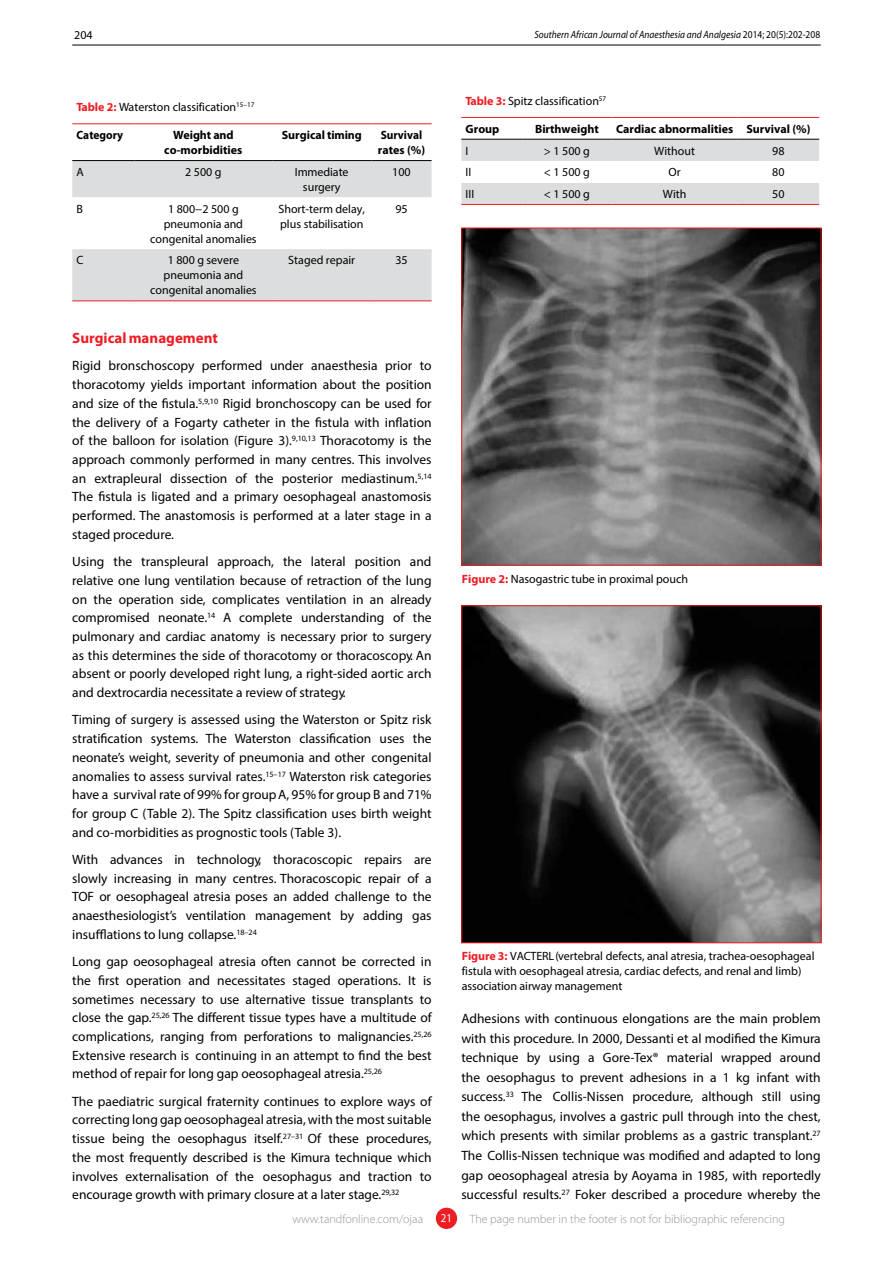
<style>
.page{position:relative;width:893px;height:1263px;background:#fff}
.page>*{position:absolute;margin:0;border:0;box-sizing:border-box;transform-origin:0 0}
.t1{font:700 15px "Myriad Pro";color:#ed1d24}
.t2{font:13.5px/18.8px "Myriad Pro";color:#000;text-align:justify}
.t3{font:12px/15px "Myriad Pro";color:#000;text-align:center}
.t4{font:700 12px/15px "Myriad Pro";color:#000;text-align:center}
.t5{font:300 12px "Myriad Pro";color:#939598}
.t6{font:700 12px/15px "Myriad Pro";color:#000;scale:.95 1}
.t7{font:12px "Myriad Pro";color:#fff;scale:.9 1}
.t8{font:italic 10.5px "Myriad Pro";color:#000;scale:.9 1}
.s1{font-weight:700;color:#ed1d24}
.s2{font-style:normal}
</style>
<div class="page">
<hr style="left:72px;top:45px;width:749px;height:1px;background:#000">
<div style="left:436px;top:1208px;width:21px;height:21px;background:#ed1d24;border-radius:50%"></div>
<div style="left:72px;top:161px;width:360px;height:139px;background:#dcddde"></div>
<svg style="left:72px;top:197px;width:360px;height:52px"></svg>
<hr style="left:72px;top:123px;width:63px;height:1px;background:#ed1d24">
<hr style="left:135px;top:123px;width:137px;height:1px;background:#ed1d24">
<hr style="left:272px;top:123px;width:99px;height:1px;background:#ed1d24">
<hr style="left:371px;top:123px;width:61px;height:1px;background:#ed1d24">
<hr style="left:72px;top:160px;width:63px;height:1px;background:#000">
<hr style="left:135px;top:160px;width:137px;height:1px;background:#000">
<hr style="left:272px;top:160px;width:99px;height:1px;background:#000">
<hr style="left:371px;top:160px;width:61px;height:1px;background:#000">
<hr style="left:72px;top:300px;width:63px;height:1px;background:#ed1d24">
<hr style="left:135px;top:300px;width:137px;height:1px;background:#ed1d24">
<hr style="left:272px;top:300px;width:99px;height:1px;background:#ed1d24">
<hr style="left:371px;top:300px;width:61px;height:1px;background:#ed1d24">
<svg style="left:461px;top:140px;width:358px;height:64px"></svg>
<hr style="left:461px;top:117px;width:61px;height:1px;background:#ed1d24">
<hr style="left:522px;top:117px;width:90px;height:1px;background:#ed1d24">
<hr style="left:612px;top:117px;width:126px;height:1px;background:#ed1d24">
<hr style="left:738px;top:117px;width:81px;height:1px;background:#ed1d24">
<hr style="left:461px;top:139px;width:61px;height:1px;background:#000">
<hr style="left:522px;top:139px;width:90px;height:1px;background:#000">
<hr style="left:612px;top:139px;width:126px;height:1px;background:#000">
<hr style="left:738px;top:139px;width:81px;height:1px;background:#000">
<hr style="left:461px;top:204px;width:61px;height:1px;background:#ed1d24">
<hr style="left:522px;top:204px;width:90px;height:1px;background:#ed1d24">
<hr style="left:612px;top:204px;width:126px;height:1px;background:#ed1d24">
<hr style="left:738px;top:204px;width:81px;height:1px;background:#ed1d24">
<img style="left:463px;top:230px;width:356px;height:333px">
<div style="left:461px;top:228px;width:360px;height:337px;border:1px solid #ed1d24"></div>
<img style="left:463px;top:607px;width:356px;height:334px">
<div style="left:461px;top:605px;width:360px;height:338px;border:1px solid #ed1d24"></div>
<p class="t3" style="left:74px;top:27px;width:20px">204</p>
<p class="t3" style="left:77px;top:99px;width:180px"><span class="s1">Table 2:</span> Waterston classification<sup>15–17</sup></p>
<p class="t6" style="left:77px;top:128px;width:50px">Category</p>
<p class="t4" style="left:164px;top:128px;width:80px">Weight and co-morbidities</p>
<p class="t4" style="left:282px;top:128px;width:82px">Surgical timing</p>
<p class="t6" style="left:378px;top:128px;width:51px">Survival rates (%)</p>
<p class="t3" style="left:77px;top:164px;width:9px">A</p>
<p class="t3" style="left:185px;top:164px;width:38px">2 500 g</p>
<p class="t3" style="left:295px;top:164px;width:55px">Immediate surgery</p>
<p class="t3" style="left:392px;top:164px;width:20px">100</p>
<p class="t3" style="left:77px;top:201px;width:8px">B</p>
<p class="t3" style="left:150px;top:201px;width:108px">1 800−2 500 g pneumonia and congenital anomalies</p>
<p class="t3" style="left:278px;top:201px;width:88px;text-align:left">Short-term delay, plus stabilisation</p>
<p class="t3" style="left:395px;top:201px;width:14px">95</p>
<p class="t3" style="left:77px;top:253px;width:8px">C</p>
<p class="t3" style="left:150px;top:253px;width:108px">1 800 g severe pneumonia and congenital anomalies</p>
<p class="t3" style="left:288px;top:253px;width:68px">Staged repair</p>
<p class="t3" style="left:395px;top:253px;width:14px">35</p>
<p class="t1" style="left:72px;top:330px;width:147px">Surgical management</p>
<p class="t2" style="left:72px;top:356px;width:361px">Rigid bronschoscopy performed under anaesthesia prior to thoracotomy yields important information about the position and size of the fistula.<sup>5,9,10</sup> Rigid bronchoscopy can be used for the delivery of a Fogarty catheter in the fistula with inflation of the balloon for isolation (Figure 3).<sup>9,10,13</sup> Thoracotomy is the approach commonly performed in many centres. This involves an extrapleural dissection of the posterior mediastinum.<sup>5,14<br></sup>The fistula is ligated and a primary oesophageal anastomosis performed. The anastomosis is performed at a later stage in a staged procedure.</p>
<p class="t2" style="left:72px;top:552px;width:361px">Using the transpleural approach, the lateral position and relative one lung ventilation because of retraction of the lung on the operation side, complicates ventilation in an already compromised neonate.<sup>14</sup> A complete understanding of the pulmonary and cardiac anatomy is necessary prior to surgery as this determines the side of thoracotomy or thoracoscopy. An absent or poorly developed right lung, a right-sided aortic arch and dextrocardia necessitate a review of strategy.</p>
<p class="t2" style="left:72px;top:710px;width:361px">Timing of surgery is assessed using the Waterston or Spitz risk stratification systems. The Waterston classification uses the neonate’s weight, severity of pneumonia and other congenital anomalies to assess survival rates.<sup>15–17</sup> Waterston risk categories have a survival rate of 99% for group A, 95% for group B and 71% for group C (Table 2). The Spitz classification uses birth weight and co-morbidities as prognostic tools (Table 3).</p>
<p class="t2" style="left:72px;top:850px;width:361px">With advances in technology, thoracoscopic repairs are slowly increasing in many centres. Thoracoscopic repair of a TOF or oesophageal atresia poses an added challenge to the anaesthesiologist’s ventilation management by adding gas insufflations to lung collapse.<sup>18–24</sup></p>
<p class="t2" style="left:72px;top:952px;width:361px">Long gap oeosophageal atresia often cannot be corrected in the first operation and necessitates staged operations. It is sometimes necessary to use alternative tissue transplants to close the gap.<sup>25,26</sup> The different tissue types have a multitude of complications, ranging from perforations to malignancies.<sup>25,26<br></sup>Extensive research is continuing in an attempt to find the best method of repair for long gap oeosophageal atresia.<sup>25,26</sup></p>
<p class="t2" style="left:72px;top:1091px;width:361px">The paediatric surgical fraternity continues to explore ways of correcting long gap oeosophageal atresia, with the most suitable tissue being the oesophagus itself.<sup>27–31</sup> Of these procedures, the most frequently described is the Kimura technique which involves externalisation of the oesophagus and traction to encourage growth with primary closure at a later stage.<sup>29,32</sup></p>
<p class="t8" style="left:534px;top:28px;width:319px">Southern African Journal of Anaesthesia and Analgesia <span class="s2">2014; 20(5):202-208</span></p>
<p class="t3" style="left:466px;top:93px;width:142px"><span class="s1">Table 3:</span> Spitz classification<sup>57</sup></p>
<p class="t4" style="left:466px;top:121px;width:35px">Group</p>
<p class="t4" style="left:535px;top:121px;width:65px">Birthweight</p>
<p class="t4" style="left:616px;top:121px;width:196px">Cardiac abnormalities Survival (%)</p>
<p class="t3" style="left:466px;top:143px;width:4px">I</p>
<p class="t3" style="left:544px;top:143px;width:48px">&gt; 1 500 g</p>
<p class="t3" style="left:654px;top:143px;width:42px">Without</p>
<p class="t3" style="left:772px;top:143px;width:14px">98</p>
<p class="t3" style="left:466px;top:165px;width:7px">II</p>
<p class="t3" style="left:544px;top:165px;width:48px">&lt; 1 500 g</p>
<p class="t3" style="left:668px;top:165px;width:14px">Or</p>
<p class="t3" style="left:772px;top:165px;width:14px">80</p>
<p class="t3" style="left:466px;top:186px;width:10px">III</p>
<p class="t3" style="left:544px;top:186px;width:48px">&lt; 1 500 g</p>
<p class="t3" style="left:663px;top:186px;width:25px">With</p>
<p class="t3" style="left:772px;top:186px;width:14px">50</p>
<p class="t3" style="left:462px;top:571px;width:228px"><span class="s1">Figure 2:</span> Nasogastric tube in proximal pouch</p>
<p class="t3" style="left:462px;top:949px;width:354px;text-align:left"><span class="s1">Figure 3:</span> VACTERL (vertebral defects, anal atresia, trachea-oesophageal fistula with oesophageal atresia, cardiac defects, and renal and limb) association airway management</p>
<p class="t2" style="left:461px;top:1008px;width:361px;line-height:19.6px">Adhesions with continuous elongations are the main problem with this procedure. In 2000, Dessanti et al modified the Kimura technique by using a Gore-Tex® material wrapped around the oesophagus to prevent adhesions in a 1 kg infant with success.<sup>33</sup> The Collis-Nissen procedure, although still using the oesophagus, involves a gastric pull through into the chest, which presents with similar problems as a gastric transplant.<sup>27<br></sup>The Collis-Nissen technique was modified and adapted to long gap oeosophageal atresia by Aoyama in 1985, with reportedly successful results.<sup>27</sup> Foker described a procedure whereby the</p>
<p class="t5" style="left:292px;top:1213px;width:132px">www.tandfonline.com/ojaa</p>
<p class="t7" style="left:441px;top:1211px;width:14px">21</p>
<p class="t5" style="left:470px;top:1213px;width:317px">The page number in the footer is not for bibliographic referencing</p>
</div>
